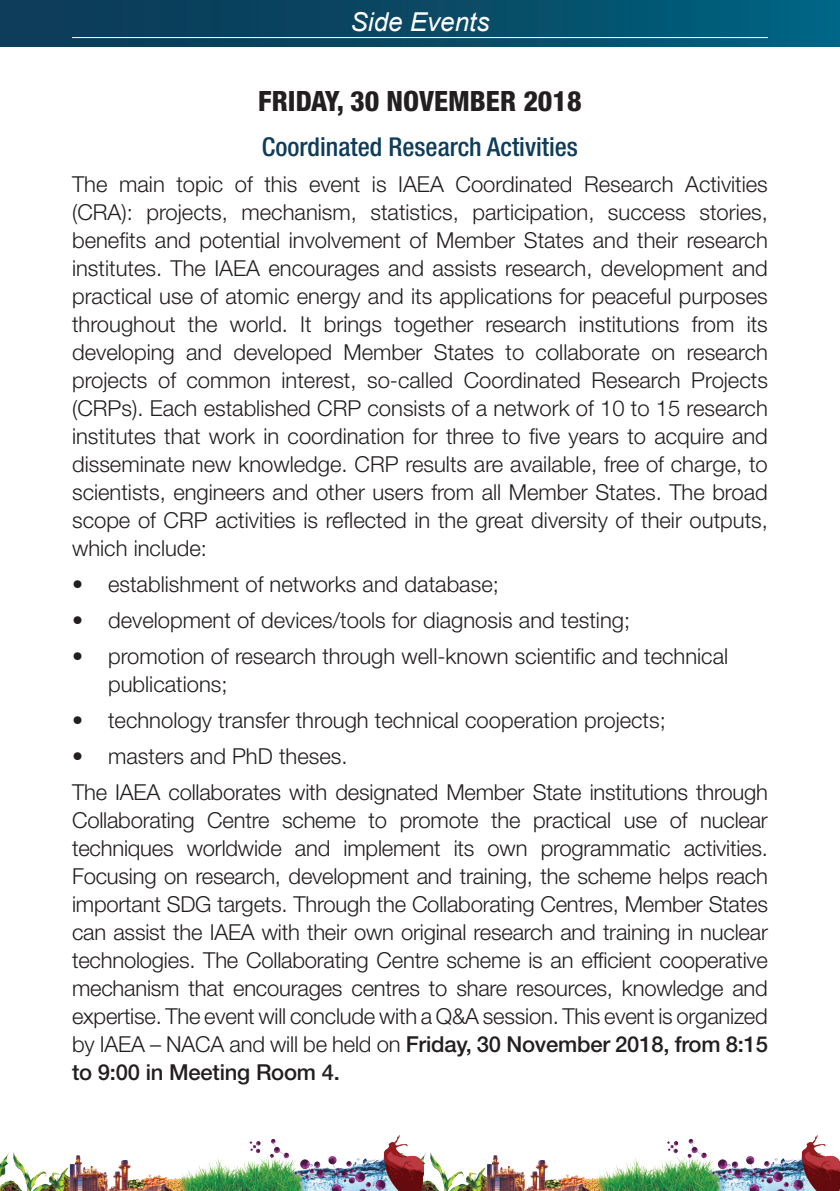
<style>
.page{position:relative;width:840px;height:1191px;background:#fff}
.page>*{position:absolute;margin:0;border:0;box-sizing:border-box;transform-origin:0 0}
.t1{font:800 condensed 28px "Helvetica Neue LT Pro";color:#231f20}
.t2{font:500 condensed 26px "Helvetica Neue LT Pro";color:#0d3d5b}
.t3{font:italic 26px "Arial";color:#fff}
.t4{font:300 22px/28px "Helvetica Neue LT Pro";color:#231f20;text-align:justify}
.s1{font-weight:500}
</style>
<div class="page">
<img style="left:423px;top:1135px;width:416px;height:56px">
<img style="left:0;top:1135px;width:423px;height:56px">
<svg style="left:0;top:0;width:838px;height:47px;background:#074b68"></svg>
<hr style="left:838px;top:0;width:1px;height:47px;background:#006789">
<hr style="left:72px;top:37px;width:695px;height:1px;background:#fff">
<p class="t3" style="left:350px;top:5px;width:140px">Side Events</p>
<p class="t1" style="left:258px;top:84px;width:325px">FRIDAY, 30 NOVEMBER 2018</p>
<p class="t2" style="left:262px;top:131px;width:317px">Coordinated Research Activities</p>
<p class="t4" style="left:72px;top:169px;width:697px">The main topic of this event is IAEA Coordinated Research Activities (CRA): projects, mechanism, statistics, participation, success stories, benefits and potential involvement of Member States and their research institutes. The IAEA encourages and assists research, development and practical use of atomic energy and its applications for peaceful purposes throughout the world. It brings together research institutions from its developing and developed Member States to collaborate on research projects of common interest, so-called Coordinated Research Projects (CRPs). Each established CRP consists of a network of 10 to 15 research institutes that work in coordination for three to five years to acquire and disseminate new knowledge. CRP results are available, free of charge, to scientists, engineers and other users from all Member States. The broad scope of CRP activities is reflected in the great diversity of their outputs, which include:</p>
<p class="t4" style="left:72px;top:569px;width:428px">• establishment of networks and database;</p>
<p class="t4" style="left:72px;top:605px;width:559px">• development of devices/tools for diagnosis and testing;</p>
<p class="t4" style="left:108px;top:641px;width:621px;text-indent:-36px">• promotion of research through well-known scientific and technical publications;</p>
<p class="t4" style="left:72px;top:705px;width:595px">• technology transfer through technical cooperation projects;</p>
<p class="t4" style="left:72px;top:741px;width:277px">• masters and PhD theses.</p>
<p class="t4" style="left:72px;top:777px;width:697px">The IAEA collaborates with designated Member State institutions through Collaborating Centre scheme to promote the practical use of nuclear techniques worldwide and implement its own programmatic activities.<br>Focusing on research, development and training, the scheme helps reach important SDG targets. Through the Collaborating Centres, Member States can assist the IAEA with their own original research and training in nuclear technologies. The Collaborating Centre scheme is an efficient cooperative mechanism that encourages centres to share resources, knowledge and expertise. The event will conclude with a Q&amp;A session. This event is organized by IAEA – NACA and will be held on <span class="s1">Friday, 30 November 2018, from 8:15 to 9:00 in Meeting Room 4.</span></p>
</div>
